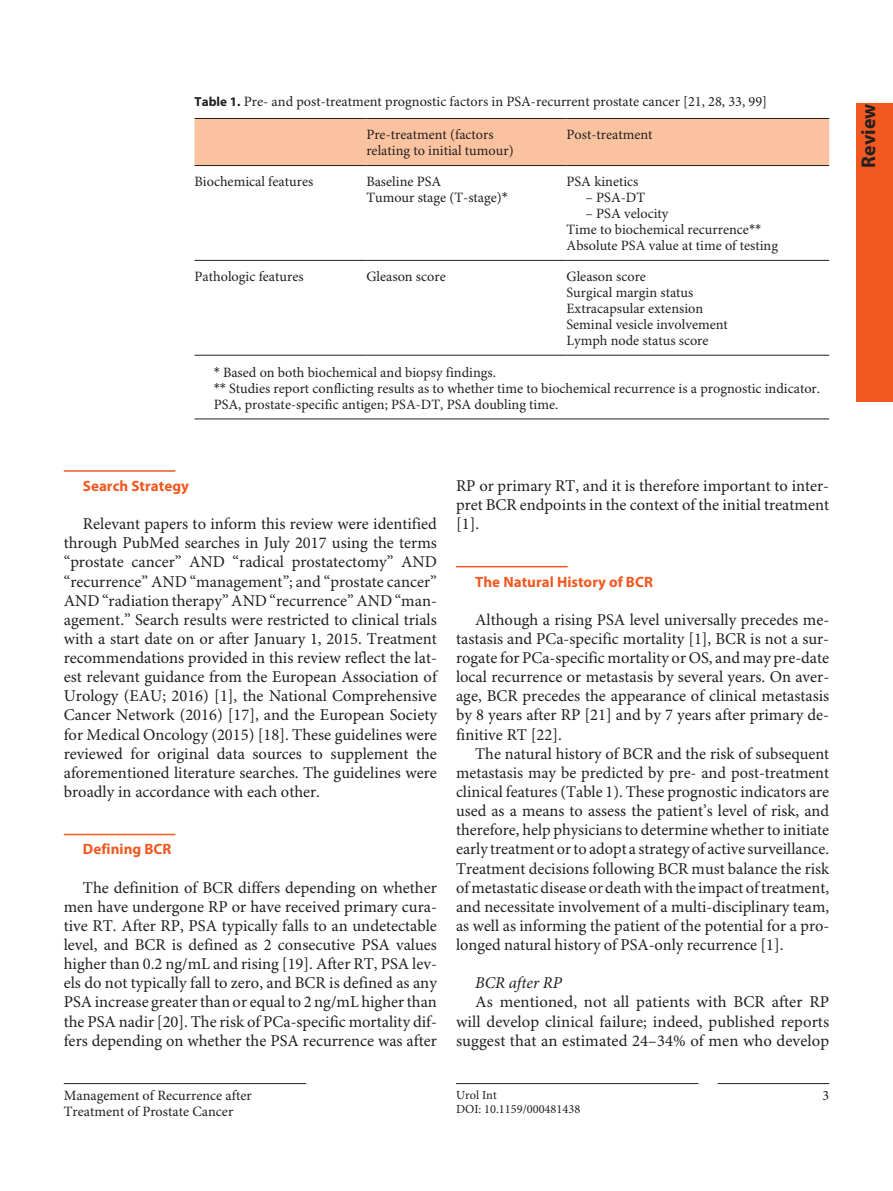
<style>
.page{position:relative;width:893px;height:1191px;background:#fff}
.page>*{position:absolute;margin:0;border:0;box-sizing:border-box;transform-origin:0 0}
.t1{font:700 19.8px "Myriad Pro";letter-spacing:.005em;color:#231f20}
.t2{font:16.5px/19px "Minion Pro";color:#231f20;text-align:justify}
.t3{font:italic 16.5px "Minion Pro";color:#231f20}
.t4{font:700 15px "Myriad Pro";letter-spacing:.005em;color:#f15921}
.t5{font:14.25px/15.9px "Minion Pro";color:#231f20}
.t6{font:12.3px "Minion Pro";color:#231f20}
.s1{font-family:"Myriad Pro";font-weight:700;font-size:13.2px}
.s2{font-family:"Cambria"}
</style>
<div class="page">
<hr style="left:718px;top:1083px;width:111px;height:1px;background:#231f20">
<hr style="left:456px;top:1083px;width:242px;height:1px;background:#231f20">
<hr style="left:64px;top:1083px;width:242px;height:1px;background:#231f20">
<div style="left:856px;top:104px;width:37px;height:298px;background:#f15921"></div>
<hr style="left:64px;top:470px;width:111px;height:2px;background:#f15921">
<hr style="left:64px;top:833px;width:111px;height:2px;background:#f15921">
<hr style="left:456px;top:566px;width:112px;height:1px;background:#f15921">
<div style="left:195px;top:119px;width:634px;height:46px;background:#fbc2a0"></div>
<hr style="left:195px;top:118px;width:171px;height:1px;background:#231f20">
<hr style="left:366px;top:118px;width:200px;height:1px;background:#231f20">
<hr style="left:566px;top:118px;width:263px;height:1px;background:#231f20">
<hr style="left:195px;top:165px;width:171px;height:1px;background:#231f20">
<hr style="left:366px;top:165px;width:200px;height:1px;background:#231f20">
<hr style="left:566px;top:165px;width:263px;height:1px;background:#231f20">
<hr style="left:195px;top:260px;width:171px;height:1px;background:#231f20">
<hr style="left:366px;top:260px;width:200px;height:1px;background:#231f20">
<hr style="left:566px;top:260px;width:263px;height:1px;background:#231f20">
<hr style="left:195px;top:355px;width:171px;height:1px;background:#231f20">
<hr style="left:366px;top:355px;width:200px;height:1px;background:#231f20">
<hr style="left:566px;top:355px;width:263px;height:1px;background:#231f20">
<hr style="left:195px;top:418px;width:171px;height:1px;background:#231f20">
<hr style="left:366px;top:418px;width:200px;height:1px;background:#231f20">
<hr style="left:566px;top:418px;width:263px;height:1px;background:#231f20">
<p class="t5" style="left:195px;top:94px;width:574px"><span class="s1">Table 1.</span> Pre- and post-treatment prognostic factors in PSA-recurrent prostate cancer [21, 28, 33, 99]</p>
<p class="t5" style="left:366px;top:127px;width:149px">Pre-treatment (factors relating to initial tumour)</p>
<p class="t5" style="left:566px;top:127px;width:88px">Post-treatment</p>
<p class="t5" style="left:195px;top:174px;width:120px">Biochemical features</p>
<p class="t5" style="left:366px;top:174px;width:143px">Baseline PSA<br>Tumour stage (T-stage)<span class="s2">*</span></p>
<p class="t5" style="left:566px;top:174px;width:74px">PSA kinetics</p>
<p class="t5" style="left:586px;top:190px;width:61px">– PSA-DT</p>
<p class="t5" style="left:566px;top:206px;width:213px;text-indent:19px">– PSA velocity<br>Time to biochemical recurrence<span class="s2">**<br></span>Absolute PSA value at time of testing</p>
<p class="t5" style="left:195px;top:269px;width:111px">Pathologic features</p>
<p class="t5" style="left:366px;top:269px;width:81px">Gleason score</p>
<p class="t5" style="left:566px;top:269px;width:163px">Gleason score<br>Surgical margin status<br>Extracapsular extension<br>Seminal vesicle involvement<br>Lymph node status score</p>
<p class="t5" style="left:214px;top:365px;width:608px"><span class="s2">*</span> Based on both biochemical and biopsy findings.<br><span class="s2">**</span> Studies report conflicting results as to whether time to biochemical recurrence is a prognostic indicator.<br>PSA, prostate-specific antigen; PSA-DT, PSA doubling time.</p>
<p class="t4" style="left:83px;top:477px;width:108px">Search Strategy</p>
<p class="t2" style="left:64px;top:515px;width:375px;text-indent:19px">Relevant papers to inform this review were identified through PubMed searches in July 2017 using the terms “prostate cancer” AND “radical prostatectomy” AND “recurrence” AND “management”; and “prostate cancer” AND “radiation therapy” AND “recurrence” AND “man&shy;agement.” Search results were restricted to clinical trials with a start date on or after January 1, 2015. Treatment recommendations provided in this review reflect the lat&shy;est relevant guidance from the European Association of Urology (EAU; 2016) [1], the National Comprehensive Cancer Network (2016) [17], and the European Society for Medical Oncology (2015) [18]. These guidelines were reviewed for original data sources to supplement the aforementioned literature searches. The guidelines were broadly in accordance with each other.</p>
<p class="t4" style="left:83px;top:841px;width:90px">Defining BCR</p>
<p class="t2" style="left:64px;top:878px;width:375px;text-indent:19px">The definition of BCR differs depending on whether men have undergone RP or have received primary cura&shy;tive RT. After RP, PSA typically falls to an undetectable level, and BCR is defined as 2 consecutive PSA values higher than 0.2 ng/mL and rising [19]. After RT, PSA lev&shy;els do not typically fall to zero, and BCR is defined as any PSA increase greater than or equal to 2 ng/mL higher than the PSA nadir [20]. The risk of PCa-specific mortality dif&shy;fers depending on whether the PSA recurrence was after</p>
<p class="t2" style="left:456px;top:477px;width:375px">RP or primary RT, and it is therefore important to inter&shy;pret BCR endpoints in the context of the initial treatment [1].</p>
<p class="t4" style="left:475px;top:573px;width:179px">The Natural History of BCR</p>
<p class="t2" style="left:456px;top:610px;width:375px;text-indent:19px">Although a rising PSA level universally precedes me&shy;tastasis and PCa-specific mortality [1], BCR is not a sur&shy;rogate for PCa-specific mortality or OS, and may pre-date local recurrence or metastasis by several years. On aver&shy;age, BCR precedes the appearance of clinical metastasis by 8 years after RP [21] and by 7 years after primary de&shy;finitive RT [22].</p>
<p class="t2" style="left:456px;top:744px;width:375px;text-indent:19px">The natural history of BCR and the risk of subsequent metastasis may be predicted by pre- and post-treatment clinical features (Table 1). These prognostic indicators are used as a means to assess the patient’s level of risk, and therefore, help physicians to determine whether to initiate early treatment or to adopt a strategy of active surveillance.<br>Treatment decisions following BCR must balance the risk of metastatic disease or death with the impact of treatment, and necessitate involvement of a multi-disciplinary team, as well as informing the patient of the potential for a pro&shy;longed natural history of PSA-only recurrence [1].</p>
<p class="t3" style="left:475px;top:973px;width:88px">BCR after RP</p>
<p class="t2" style="left:456px;top:993px;width:375px;text-indent:19px">As mentioned, not all patients with BCR after RP will develop clinical failure; indeed, published reports suggest that an estimated 24–34% of men who develop</p>
<p class="t5" style="left:64px;top:1088px;width:189px">Management of Recurrence after<br>Treatment of Prostate Cancer</p>
<p class="t6" style="left:456px;top:1087px;width:42px">Urol Int</p>
<p class="t5" style="left:822px;top:1088px;width:8px">3</p>
<p class="t6" style="left:456px;top:1101px;width:126px">DOI: 10.1159/000481438</p>
<p class="t1" style="left:857px;top:168px;width:65px;rotate:-90deg">Review</p>
</div>
